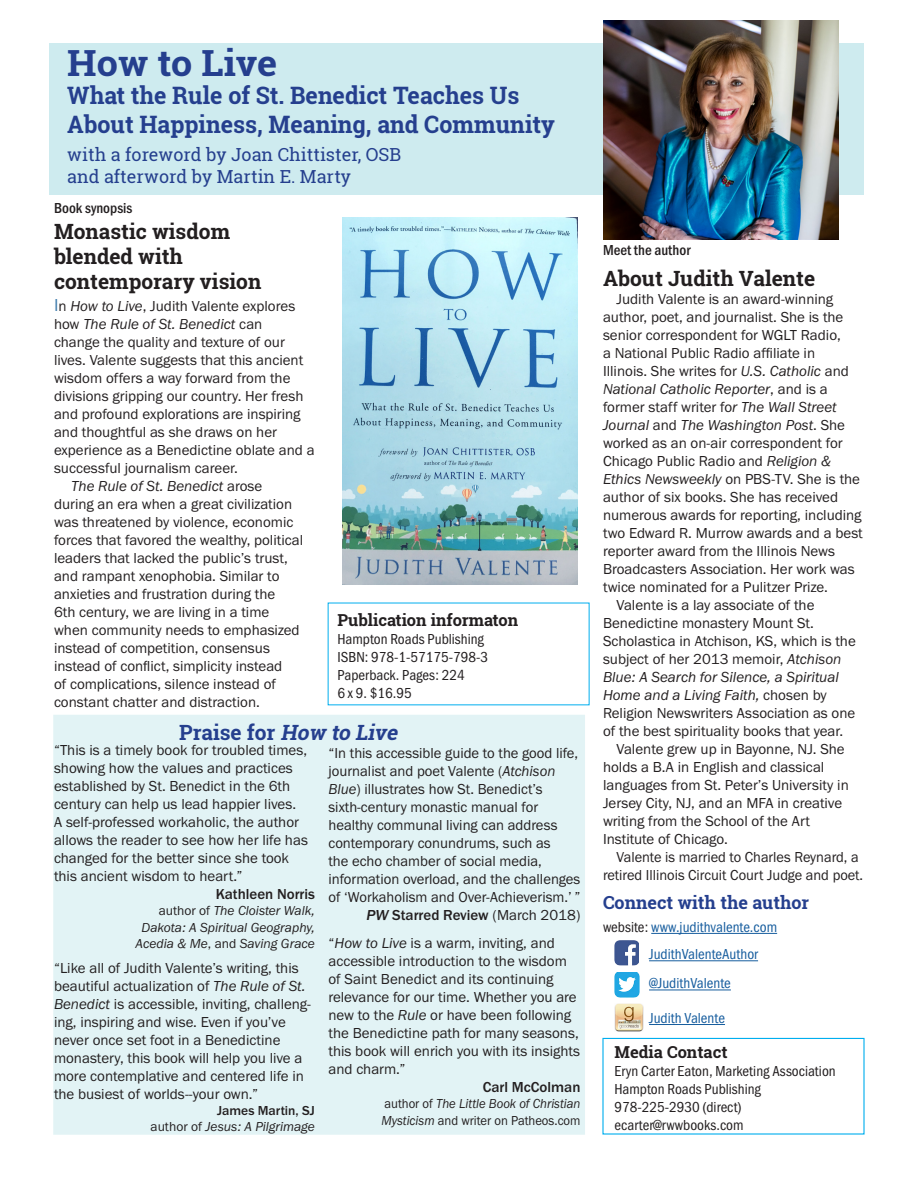
<style>
.page{position:relative;width:918px;height:1188px;background:#fff}
.page>*{position:absolute;margin:0;border:0;box-sizing:border-box;transform-origin:0 0}
.t1{font:700 36px "Roboto Slab";color:#253f8e;scale:1.05 1}
.t2{font:700 24px "Roboto Slab";color:#253f8e}
.t3{font:700 21px "Roboto Slab";color:#231f20}
.t4{font:700 21px "Roboto Slab";color:#253f8e}
.t5{font:18px "Roboto Slab";color:#253f8e}
.t6{font:700 18px "Roboto Slab";color:#253f8e}
.t7{font:700 16.5px "Roboto Slab";color:#231f20}
.t8{font:15px/18px "Franklin Gothic URW Boo";color:#231f20}
.t9{font:15px "Franklin Gothic URW Con Boo";color:#231f20}
.t10{font:15px "Franklin Gothic URW Con Boo";color:#175d9e}
.t11{font:15px/18px "Franklin Gothic URW Boo";color:#231f20;text-align:center;scale:.96 1}
.t12{font:500 15px "Franklin Gothic URW";color:#231f20}
.t13{font:500 15px "Franklin Gothic URW Con";color:#231f20}
.t14{font:13.5px "Franklin Gothic URW Boo Ita";color:#231f20}
.t15{font:13.5px/16.2px "Franklin Gothic URW Boo Ita";color:#231f20;scale:.94 1}
.t16{font:500 13.5px "Franklin Gothic URW";color:#231f20}
.s1{font-size:18px;color:#437fae}
.s2{font-family:"Franklin Gothic URW Boo Ita"}
.s3{font-style:italic}
.s4{font-family:"Franklin Gothic URW Boo"}
.s5{font-family:"Franklin Gothic URW Med Ita";font-weight:400}
.s6{font-family:"Franklin Gothic URW Boo";font-weight:400}
.s7{color:#231f20}
</style>
<div class="page">
<div style="left:53px;top:715px;width:532px;height:420px;background:#e2f3f5"></div>
<div style="left:50px;top:43px;width:814px;height:151px;background:#ceebef"></div>
<hr style="left:651px;top:933px;width:126px;height:1px;background:#175d9e">
<img style="left:615px;top:941px;width:24px;height:25px">
<img style="left:615px;top:972px;width:24px;height:25px">
<img style="left:615px;top:1003px;width:28px;height:29px">
<hr style="left:649px;top:960px;width:109px;height:1px;background:#175d9e">
<hr style="left:649px;top:989px;width:82px;height:1px;background:#175d9e">
<hr style="left:649px;top:1024px;width:76px;height:1px;background:#175d9e">
<img style="left:603px;top:21px;width:235px;height:219px">
<div style="left:602px;top:1038px;width:263px;height:97px;border:1px solid #00aeef"></div>
<img style="left:342px;top:217px;width:235px;height:367px">
<p class="t1" style="left:67px;top:38px;width:202px">How to Live</p>
<p class="t2" style="left:67px;top:79px;width:454px">What the Rule of St. Benedict Teaches Us</p>
<p class="t2" style="left:67px;top:108px;width:489px">About Happiness, Meaning, and Community</p>
<p class="t5" style="left:67px;top:143px;width:335px">with a foreword by Joan Chittister, OSB</p>
<p class="t5" style="left:67px;top:164px;width:285px">and afterword by Martin E. Marty</p>
<p class="t3" style="left:54px;top:217px;width:178px">Monastic wisdom</p>
<p class="t3" style="left:54px;top:242px;width:131px">blended with</p>
<p class="t3" style="left:54px;top:267px;width:209px">contemporary vision</p>
<p class="t8" style="left:54px;top:297px;width:262px"><span class="s1">I</span>n <span class="s2">How to Live</span>, Judith Valente explores how <span class="s2">The Rule of St. Benedict</span> can<br>change the quality and texture of our lives. Valente suggests that this ancient wisdom offers a way forward from the divisions gripping our country. Her fresh and profound explorations are inspiring and thoughtful as she draws on her experience as a Benedictine oblate and a successful journalism career.</p>
<p class="t8" style="left:54px;top:477px;width:251px;text-indent:17px"><span class="s2">The Rule of St. Benedict</span> arose during an era when a great civilization was threatened by violence, economic forces that favored the wealthy, political leaders that lacked the public’s trust, and rampant xenophobia. Similar to anxieties and frustration during the<br>6th century, we are living in a time when community needs to emphasized instead of competition, consensus instead of conflict, simplicity instead<br>of complications, silence instead of constant chatter and distraction.</p>
<p class="t13" style="left:54px;top:198px;width:80px">Book synopsis</p>
<p class="t7" style="left:338px;top:609px;width:182px">Publication informaton</p>
<p class="t9" style="left:338px;top:630px;width:148px">Hampton Roads Publishing</p>
<p class="t9" style="left:338px;top:648px;width:152px">ISBN: 978-1-57175-798-3</p>
<p class="t9" style="left:338px;top:666px;width:129px">Paperback. Pages: 224</p>
<p class="t9" style="left:338px;top:684px;width:76px">6 x 9. $16.95</p>
<p class="t4" style="left:179px;top:718px;width:224px">Praise for <span class="s3">How to Live</span></p>
<p class="t8" style="left:54px;top:741px;width:255px">“This is a timely book for troubled times, showing how the values and practices established by St. Benedict in the 6th century can help us lead happier lives.<br>A self-professed workaholic, the author allows the reader to see how her life has changed for the better since she took this ancient wisdom to heart.”</p>
<p class="t12" style="left:216px;top:885px;width:101px">Kathleen Norris</p>
<p class="t14" style="left:159px;top:902px;width:158px"><span class="s4">author of</span> The Cloister Walk,</p>
<p class="t14" style="left:142px;top:919px;width:175px">Dakota: A Spiritual Geography,</p>
<p class="t14" style="left:136px;top:935px;width:181px">Acedia &amp; Me<span class="s4">, and</span> Saving Grace</p>
<p class="t8" style="left:54px;top:958px;width:259px">“Like all of Judith Valente’s writing, this beautiful actualization of <span class="s2">The Rule of St.<br>Benedict</span> is accessible, inviting, challeng&shy;ing, inspiring and wise. Even if you’ve never once set foot in a Benedictine monastery, this book will help you live a more contemplative and centered life in the busiest of worlds--your own.”</p>
<p class="t16" style="left:217px;top:1102px;width:99px">James Martin, SJ</p>
<p class="t14" style="left:151px;top:1118px;width:166px"><span class="s4">author of</span> Jesus: A Pilgrimage</p>
<p class="t8" style="left:328px;top:744px;width:254px">“In this accessible guide to the good life, journalist and poet Valente (<span class="s2">Atchison Blue</span>) illustrates how St. Benedict’s sixth-century monastic manual for healthy communal living can address contemporary conundrums, such as<br>the echo chamber of social media, information overload, and the challenges of ‘Workaholism and Over-Achieverism.’ ”</p>
<p class="t12" style="left:367px;top:906px;width:215px"><span class="s5">PW</span> Starred Review <span class="s6">(March 2018)</span></p>
<p class="t8" style="left:328px;top:934px;width:253px">“<span class="s2">How to Live</span> is a warm, inviting, and accessible introduction to the wisdom of Saint Benedict and its continuing relevance for our time. Whether you are new to the <span class="s2">Rule</span> or have been following the Benedictine path for many seasons, this book will enrich you with its insights and charm.”</p>
<p class="t12" style="left:483px;top:1078px;width:99px">Carl McColman</p>
<p class="t15" style="left:381px;top:1095px;width:213px"><span class="s4">author of</span> The Little Book of Christian<br>Mysticism <span class="s4">and writer on Patheos.com</span></p>
<p class="t13" style="left:603px;top:240px;width:89px">Meet the author</p>
<p class="t3" style="left:603px;top:264px;width:214px">About Judith Valente</p>
<p class="t8" style="left:603px;top:289px;width:261px;text-indent:14px">Judith Valente is an award-winning author, poet, and journalist. She is the senior correspondent for WGLT Radio,<br>a National Public Radio affiliate in Illinois. She writes for <span class="s2">U.S. Catholic</span> and <span class="s2">National Catholic Reporter</span>, and is a former staff writer fo<span class="s2">r The Wall Street Journal</span> and <span class="s2">The Washington Post</span>. She worked as an on-air correspondent for Chicago Public Radio and <span class="s2">Religion &amp; Ethics Newsweekly</span> on PBS-TV. She is the author of six books. She has received numerous awards for reporting, including two Edward R. Murrow awards and a best reporter award from the Illinois News Broadcasters Association. Her work was twice nominated for a Pulitzer Prize.</p>
<p class="t8" style="left:603px;top:595px;width:254px;text-indent:14px">Valente is a lay associate of the Benedictine monastery Mount St.<br>Scholastica in Atchison, KS, which is the subject of her 2013 memoir, <span class="s2">Atchison Blue: A Search for Silence, a Spiritual Home and a Living Faith,</span> chosen by Religion Newswriters Association as one of the best spirituality books that year.</p>
<p class="t8" style="left:603px;top:739px;width:247px;text-indent:14px">Valente grew up in Bayonne, NJ. She holds a B.A in English and classical languages from St. Peter’s University in Jersey City, NJ, and an MFA in creative writing from the School of the Art Institute of Chicago.</p>
<p class="t11" style="left:603px;top:847px;width:273px">Valente is married to Charles Reynard, a retired Illinois Circuit Court Judge and poet.</p>
<p class="t6" style="left:603px;top:890px;width:208px">Connect with the author</p>
<p class="t10" style="left:603px;top:918px;width:176px"><span class="s7">website:</span> www.judithvalente.com</p>
<p class="t10" style="left:649px;top:945px;width:111px">JudithValenteAuthor</p>
<p class="t10" style="left:649px;top:974px;width:83px">@JudithValente</p>
<p class="t10" style="left:649px;top:1009px;width:77px">Judith Valente</p>
<p class="t7" style="left:615px;top:1041px;width:115px">Media Contact</p>
<p class="t9" style="left:615px;top:1062px;width:223px">Eryn Carter Eaton, Marketing Association</p>
<p class="t9" style="left:615px;top:1080px;width:148px">Hampton Roads Publishing</p>
<p class="t9" style="left:615px;top:1098px;width:128px">978-225-2930 (direct)</p>
<p class="t9" style="left:615px;top:1116px;width:131px">ecarter@rwwbooks.com</p>
</div>
